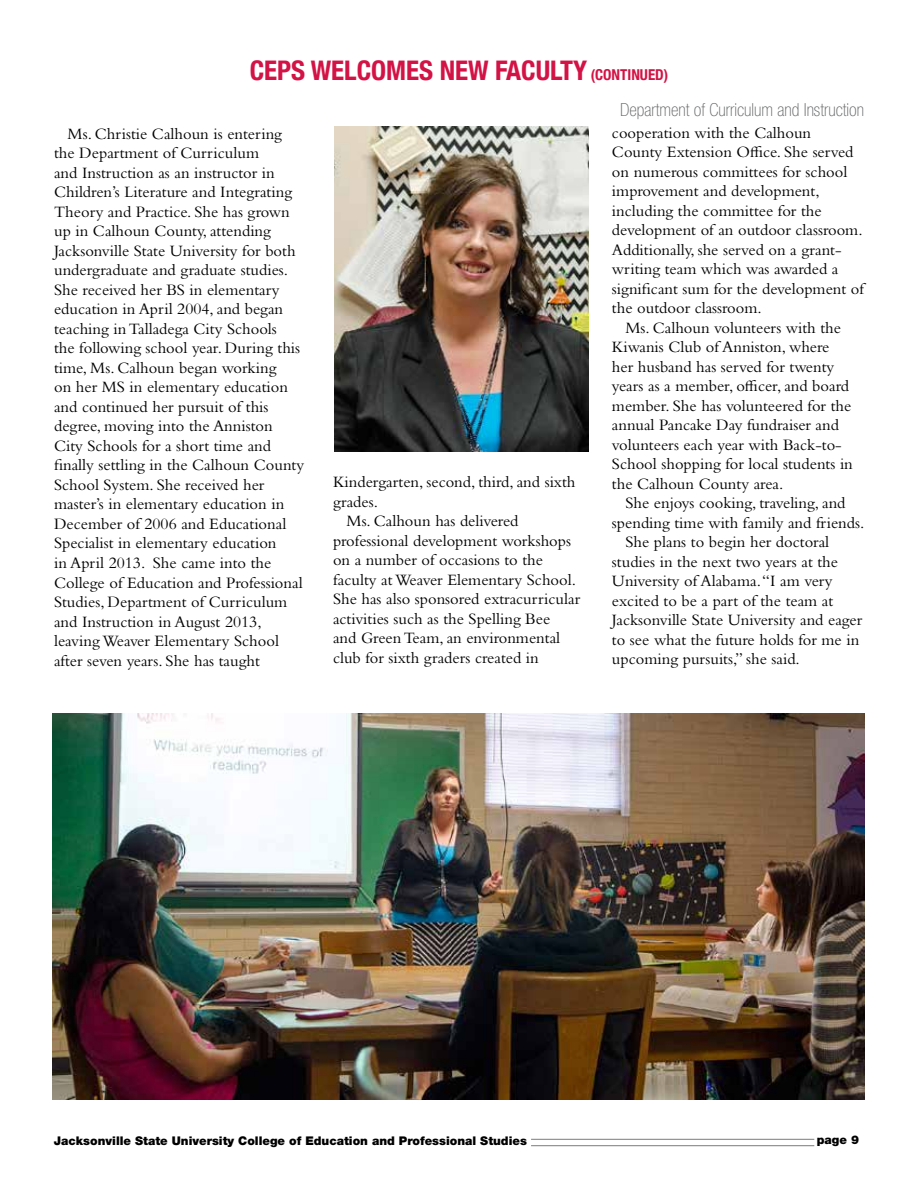
<style>
.page{position:relative;width:918px;height:1188px;background:#fff}
.page>*{position:absolute;margin:0;border:0;box-sizing:border-box;transform-origin:0 0}
.t1{font:700 condensed 27px "Helvetica Neue";color:#d31245}
.t2{font:100 condensed 18px "Helvetica Neue";color:#636466}
.t3{font:16.5px/19.5px "Bembo Std";color:#000}
.t4{font:900 12px "Helvetica Neue";color:#000}
.s1{font-size:15px}
</style>
<div class="page">
<img style="left:335px;top:126px;width:253px;height:326px">
<hr style="left:531px;top:1139px;width:283px;height:1px;background:#939598">
<hr style="left:531px;top:1145px;width:283px;height:1px;background:#939598">
<img style="left:53px;top:713px;width:811px;height:386px">
<h1 class="t1" style="left:250px;top:48px;width:15px">CEPS</h1>
<h1 class="t1" style="left:311px;top:48px;width:359px">WELCOMES NEW FACULTY <span class="s1">(CONTINUED)</span></h1>
<p class="t3" style="left:54px;top:124px;width:252px;text-indent:13px">Ms. Christie Calhoun is entering the Department of Curriculum<br>and Instruction as an instructor in Children’s Literature and Integrating Theory and Practice. She has grown up in Calhoun County, attending Jacksonville State University for both undergraduate and graduate studies.<br>She received her BS in elementary education in April 2004, and began teaching in Talladega City Schools<br>the following school year. During this time, Ms. Calhoun began working<br>on her MS in elementary education and continued her pursuit of this degree, moving into the Anniston City Schools for a short time and finally settling in the Calhoun County School System. She received her master’s in elementary education in December of 2006 and Educational Specialist in elementary education<br>in April 2013. She came into the College of Education and Professional Studies, Department of Curriculum and Instruction in August 2013, leaving Weaver Elementary School after seven years. She has taught</p>
<p class="t3" style="left:333px;top:472px;width:244px">Kindergarten, second, third, and sixth</p>
<p class="t3" style="left:333px;top:492px;width:47px">grades.</p>
<p class="t3" style="left:347px;top:511px;width:174px">Ms. Calhoun has delivered</p>
<p class="t3" style="left:333px;top:531px;width:240px">professional development workshops</p>
<p class="t3" style="left:333px;top:550px;width:212px">on a number of occasions to the</p>
<p class="t3" style="left:333px;top:570px;width:245px">faculty at Weaver Elementary School.</p>
<p class="t3" style="left:333px;top:589px;width:249px">She has also sponsored extracurricular</p>
<p class="t3" style="left:333px;top:609px;width:219px">activities such as the Spelling Bee</p>
<p class="t3" style="left:333px;top:628px;width:229px">and Green Team, an environmental</p>
<p class="t3" style="left:333px;top:648px;width:207px">club for sixth graders created in</p>
<p class="t2" style="left:620px;top:99px;width:245px">Department of Curriculum and Instruction</p>
<p class="t3" style="left:612px;top:122px;width:253px">cooperation with the Calhoun County Extension Office. She served on numerous committees for school improvement and development, including the committee for the development of an outdoor classroom.<br>Additionally, she served on a grant&shy;writing team which was awarded a significant sum for the development of the outdoor classroom.</p>
<p class="t3" style="left:612px;top:317px;width:242px;text-indent:13px">Ms. Calhoun volunteers with the Kiwanis Club of Anniston, where her husband has served for twenty years as a member, officer, and board member. She has volunteered for the annual Pancake Day fundraiser and volunteers each year with Back-to-School shopping for local students in the Calhoun County area.</p>
<p class="t3" style="left:625px;top:493px;width:222px">She enjoys cooking, traveling, and</p>
<p class="t3" style="left:612px;top:512px;width:254px">spending time with family and friends.</p>
<p class="t3" style="left:625px;top:532px;width:205px">She plans to begin her doctoral</p>
<p class="t3" style="left:612px;top:551px;width:228px">studies in the next two years at the</p>
<p class="t3" style="left:612px;top:571px;width:222px">University of Alabama. “I am very</p>
<p class="t3" style="left:612px;top:590px;width:223px">excited to be a part of the team at</p>
<p class="t3" style="left:612px;top:610px;width:252px">Jacksonville State University and eager</p>
<p class="t3" style="left:612px;top:629px;width:249px">to see what the future holds for me in</p>
<p class="t3" style="left:612px;top:649px;width:189px">upcoming pursuits,” she said.</p>
<p class="t4" style="left:54px;top:1134px;width:475px">Jacksonville State University College of Education and Professional Studies</p>
<p class="t4" style="left:817px;top:1133px;width:44px">page 9</p>
</div>
